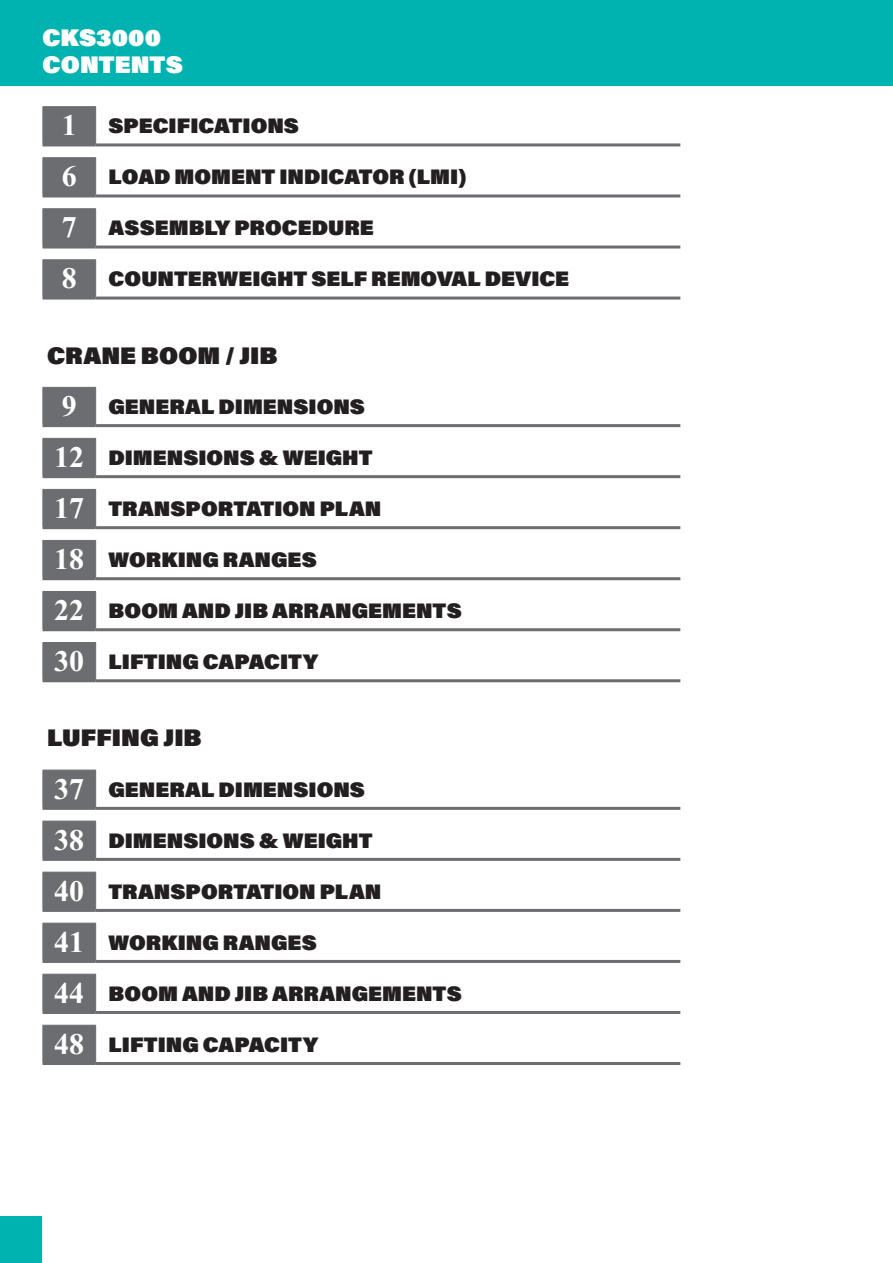
<style>
.page{position:relative;width:893px;height:1263px;background:#fff}
.page>*{position:absolute;margin:0;border:0;box-sizing:border-box;transform-origin:0 0}
.t1{font:900 24px "Acumin Pro";color:#231f20}
.t2{font:900 24px/27px "Acumin Pro";color:#fff}
.t3{font:900 21px "Acumin Pro";color:#231f20}
.s1{font-family:"Times New Roman";font-weight:700;font-size:30px;color:#fff}
</style>
<div class="page">
<div style="left:0;top:0;width:893px;height:85px;background:#00b2b0"></div>
<div style="left:0;top:1216px;width:43px;height:46px;background:#00b2b0"></div>
<svg style="left:43px;top:107px;width:53px;height:955px;fill:#6c6d70"></svg>
<hr style="left:43px;top:106px;width:53px;height:1px;background:#6c6d70">
<hr style="left:43px;top:107px;width:1px;height:36px;background:#6c6d70">
<hr style="left:95px;top:107px;width:1px;height:36px;background:#6c6d70">
<hr style="left:43px;top:388px;width:1px;height:36px;background:#6c6d70">
<hr style="left:95px;top:388px;width:1px;height:36px;background:#6c6d70">
<hr style="left:43px;top:770px;width:1px;height:37px;background:#6c6d70">
<hr style="left:95px;top:770px;width:1px;height:37px;background:#6c6d70">
<hr style="left:43px;top:679px;width:53px;height:3px;background:#6c6d70">
<hr style="left:96px;top:679px;width:584px;height:3px;background:#6c6d70">
<hr style="left:43px;top:1062px;width:53px;height:3px;background:#6c6d70">
<hr style="left:96px;top:1062px;width:584px;height:3px;background:#6c6d70">
<hr style="left:43px;top:157px;width:53px;height:1px;background:#6c6d70">
<hr style="left:43px;top:158px;width:1px;height:36px;background:#6c6d70">
<hr style="left:95px;top:158px;width:1px;height:36px;background:#6c6d70">
<hr style="left:43px;top:208px;width:53px;height:1px;background:#6c6d70">
<hr style="left:43px;top:259px;width:53px;height:1px;background:#6c6d70">
<hr style="left:43px;top:387px;width:53px;height:1px;background:#6c6d70">
<hr style="left:43px;top:438px;width:53px;height:1px;background:#6c6d70">
<hr style="left:43px;top:439px;width:1px;height:36px;background:#6c6d70">
<hr style="left:95px;top:439px;width:1px;height:36px;background:#6c6d70">
<hr style="left:43px;top:489px;width:53px;height:1px;background:#6c6d70">
<hr style="left:43px;top:540px;width:53px;height:1px;background:#6c6d70">
<hr style="left:43px;top:591px;width:53px;height:1px;background:#6c6d70">
<hr style="left:43px;top:642px;width:53px;height:1px;background:#6c6d70">
<hr style="left:43px;top:770px;width:53px;height:1px;background:#6c6d70">
<hr style="left:43px;top:821px;width:53px;height:1px;background:#6c6d70">
<hr style="left:43px;top:821px;width:1px;height:37px;background:#6c6d70">
<hr style="left:95px;top:821px;width:1px;height:37px;background:#6c6d70">
<hr style="left:43px;top:872px;width:53px;height:1px;background:#6c6d70">
<hr style="left:43px;top:923px;width:53px;height:1px;background:#6c6d70">
<hr style="left:43px;top:974px;width:53px;height:1px;background:#6c6d70">
<hr style="left:43px;top:1025px;width:53px;height:1px;background:#6c6d70">
<hr style="left:43px;top:490px;width:1px;height:36px;background:#6c6d70">
<hr style="left:95px;top:490px;width:1px;height:36px;background:#6c6d70">
<hr style="left:43px;top:541px;width:1px;height:36px;background:#6c6d70">
<hr style="left:95px;top:541px;width:1px;height:36px;background:#6c6d70">
<hr style="left:43px;top:872px;width:1px;height:37px;background:#6c6d70">
<hr style="left:95px;top:872px;width:1px;height:37px;background:#6c6d70">
<hr style="left:43px;top:923px;width:1px;height:37px;background:#6c6d70">
<hr style="left:95px;top:923px;width:1px;height:37px;background:#6c6d70">
<hr style="left:43px;top:209px;width:1px;height:36px;background:#6c6d70">
<hr style="left:95px;top:209px;width:1px;height:36px;background:#6c6d70">
<hr style="left:43px;top:592px;width:1px;height:36px;background:#6c6d70">
<hr style="left:95px;top:592px;width:1px;height:36px;background:#6c6d70">
<hr style="left:43px;top:974px;width:1px;height:37px;background:#6c6d70">
<hr style="left:95px;top:974px;width:1px;height:37px;background:#6c6d70">
<hr style="left:43px;top:260px;width:1px;height:37px;background:#6c6d70">
<hr style="left:95px;top:260px;width:1px;height:37px;background:#6c6d70">
<hr style="left:43px;top:643px;width:1px;height:36px;background:#6c6d70">
<hr style="left:95px;top:643px;width:1px;height:36px;background:#6c6d70">
<hr style="left:43px;top:1025px;width:1px;height:37px;background:#6c6d70">
<hr style="left:95px;top:1025px;width:1px;height:37px;background:#6c6d70">
<hr style="left:43px;top:245px;width:53px;height:3px;background:#6c6d70">
<hr style="left:96px;top:245px;width:584px;height:3px;background:#6c6d70">
<hr style="left:43px;top:297px;width:53px;height:3px;background:#6c6d70">
<hr style="left:96px;top:297px;width:584px;height:3px;background:#6c6d70">
<hr style="left:43px;top:194px;width:53px;height:3px;background:#6c6d70">
<hr style="left:96px;top:194px;width:584px;height:3px;background:#6c6d70">
<hr style="left:43px;top:143px;width:53px;height:3px;background:#6c6d70">
<hr style="left:96px;top:143px;width:584px;height:3px;background:#6c6d70">
<hr style="left:43px;top:424px;width:53px;height:3px;background:#6c6d70">
<hr style="left:96px;top:424px;width:584px;height:3px;background:#6c6d70">
<hr style="left:43px;top:807px;width:53px;height:3px;background:#6c6d70">
<hr style="left:96px;top:807px;width:584px;height:3px;background:#6c6d70">
<hr style="left:43px;top:475px;width:53px;height:3px;background:#6c6d70">
<hr style="left:96px;top:475px;width:584px;height:3px;background:#6c6d70">
<hr style="left:43px;top:858px;width:53px;height:3px;background:#6c6d70">
<hr style="left:96px;top:858px;width:584px;height:3px;background:#6c6d70">
<hr style="left:43px;top:526px;width:53px;height:3px;background:#6c6d70">
<hr style="left:96px;top:526px;width:584px;height:3px;background:#6c6d70">
<hr style="left:43px;top:909px;width:53px;height:3px;background:#6c6d70">
<hr style="left:96px;top:909px;width:584px;height:3px;background:#6c6d70">
<hr style="left:43px;top:577px;width:53px;height:3px;background:#6c6d70">
<hr style="left:96px;top:577px;width:584px;height:3px;background:#6c6d70">
<hr style="left:43px;top:960px;width:53px;height:3px;background:#6c6d70">
<hr style="left:96px;top:960px;width:584px;height:3px;background:#6c6d70">
<hr style="left:43px;top:628px;width:53px;height:3px;background:#6c6d70">
<hr style="left:96px;top:628px;width:584px;height:3px;background:#6c6d70">
<hr style="left:43px;top:1011px;width:53px;height:3px;background:#6c6d70">
<hr style="left:96px;top:1011px;width:584px;height:3px;background:#6c6d70">
<p class="t2" style="left:43px;top:24px;width:142px">CKS3000<br>CONTENTS</p>
<p class="t3" style="left:62px;top:114px;width:239px"><span class="s1">1</span> SPECIFICATIONS</p>
<p class="t3" style="left:62px;top:165px;width:406px"><span class="s1">6</span> LOAD MOMENT INDICATOR (LMI)</p>
<p class="t3" style="left:62px;top:216px;width:314px"><span class="s1">7</span> ASSEMBLY PROCEDURE</p>
<p class="t3" style="left:62px;top:267px;width:509px"><span class="s1">8</span> COUNTERWEIGHT SELF REMOVAL DEVICE</p>
<p class="t1" style="left:47px;top:341px;width:232px">CRANE BOOM / JIB</p>
<p class="t3" style="left:62px;top:394px;width:305px"><span class="s1">9</span> GENERAL DIMENSIONS</p>
<p class="t3" style="left:54px;top:445px;width:320px"><span class="s1">12</span> DIMENSIONS &amp; WEIGHT</p>
<p class="t3" style="left:54px;top:496px;width:329px"><span class="s1">17</span> TRANSPORTATION PLAN</p>
<p class="t3" style="left:54px;top:547px;width:264px"><span class="s1">18</span> WORKING RANGES</p>
<p class="t3" style="left:54px;top:598px;width:409px"><span class="s1">22</span> BOOM AND JIB ARRANGEMENTS</p>
<p class="t3" style="left:54px;top:649px;width:265px"><span class="s1">30</span> LIFTING CAPACITY</p>
<p class="t1" style="left:47px;top:724px;width:156px">LUFFING JIB</p>
<p class="t3" style="left:54px;top:777px;width:312px"><span class="s1">37</span> GENERAL DIMENSIONS</p>
<p class="t3" style="left:54px;top:828px;width:320px"><span class="s1">38</span> DIMENSIONS &amp; WEIGHT</p>
<p class="t3" style="left:54px;top:879px;width:329px"><span class="s1">40</span> TRANSPORTATION PLAN</p>
<p class="t3" style="left:54px;top:930px;width:264px"><span class="s1">41</span> WORKING RANGES</p>
<p class="t3" style="left:54px;top:981px;width:409px"><span class="s1">44</span> BOOM AND JIB ARRANGEMENTS</p>
<p class="t3" style="left:54px;top:1032px;width:265px"><span class="s1">48</span> LIFTING CAPACITY</p>
</div>
